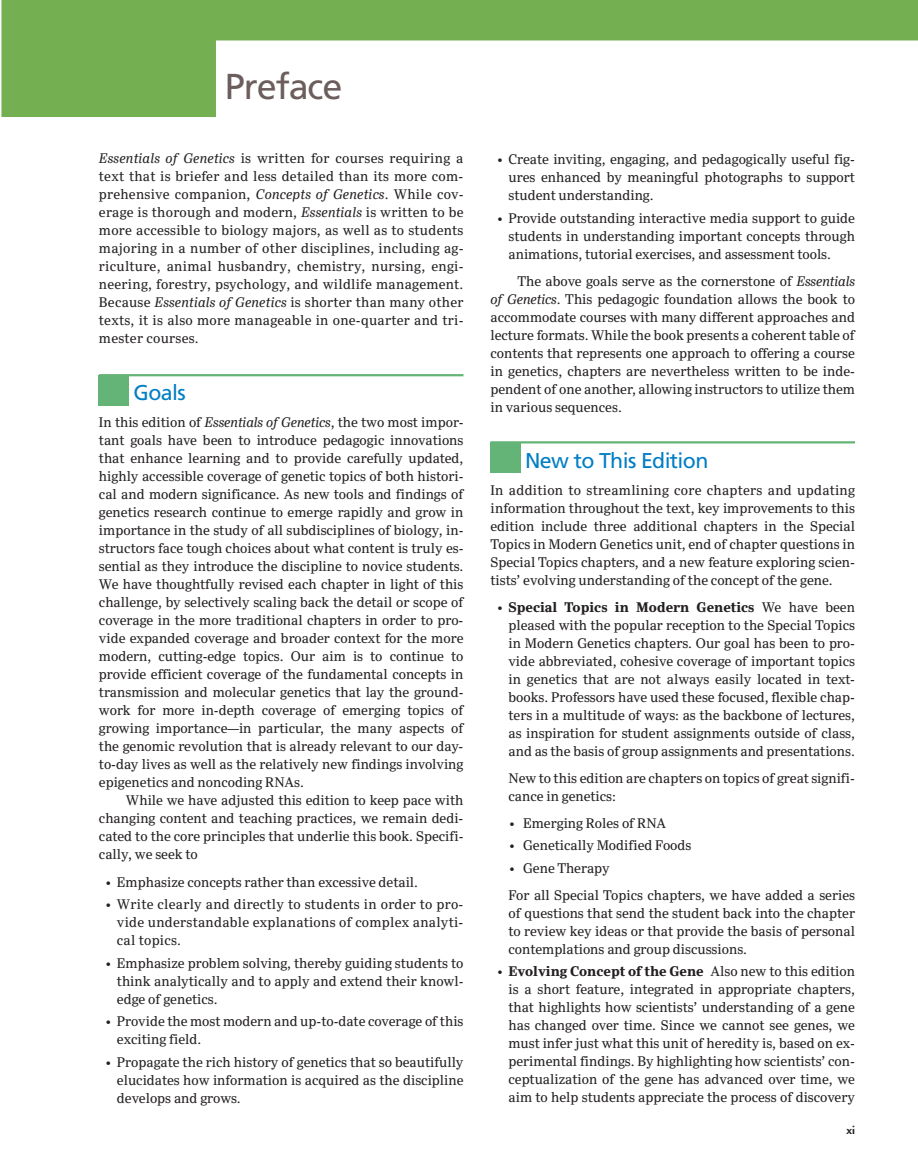
<style>
.page{position:relative;width:918px;height:1175px;background:#fff}
.page>*{position:absolute;margin:0;border:0;box-sizing:border-box;transform-origin:0 0}
.t1{font:36px "Frutiger LT Std";letter-spacing:-.03em;color:#6b5e5c}
.t2{font:21.3px "Frutiger LT Std";letter-spacing:-.03em;color:#007ec5}
.t3{font:13.5px/18px "Ysobel Pro";color:#231f20;text-align:justify}
.t4{font:700 12px "Legacy Sans ITC Std";color:#231f20}
.s1{font-style:italic}
.s2{font-size:15px}
.s3{font-weight:700}
</style>
<div class="page">
<svg style="left:1px;top:0;width:917px;height:117px"></svg>
<hr style="left:490px;top:441px;width:365px;height:2px;background:#64b477">
<div style="left:490px;top:442px;width:30px;height:30px;background:#64b477"></div>
<hr style="left:99px;top:374px;width:364px;height:2px;background:#64b477">
<div style="left:99px;top:375px;width:30px;height:30px;background:#64b477"></div>
<p class="t1" style="left:225px;top:65px;width:119px">Preface</p>
<p class="t3" style="left:99px;top:149px;width:366px"><span class="s1">Essentials of Genetics</span> is written for courses requiring a text that is briefer and less detailed than its more com&shy;prehensive companion, <span class="s1">Concepts of Genetics</span>. While cov&shy;erage is thorough and modern, <span class="s1">Essentials</span> is written to be more accessible to biology majors, as well as to students majoring in a number of other disciplines, including ag&shy;riculture, animal husbandry, chemistry, nursing, engi&shy;neering, forestry, psychology, and wildlife management.<br>Because <span class="s1">Essentials of Genetics</span> is shorter than many other texts, it is also more manageable in one-quarter and tri&shy;mester courses.</p>
<p class="t2" style="left:134px;top:380px;width:54px">Goals</p>
<p class="t3" style="left:99px;top:413px;width:366px">In this edition of <span class="s1">Essentials of Genetics</span>, the two most impor-</p>
<p class="t3" style="left:99px;top:431px;width:366px">tant goals have been to introduce pedagogic innovations</p>
<p class="t3" style="left:99px;top:449px;width:366px">that enhance learning and to provide carefully updated,</p>
<p class="t3" style="left:99px;top:467px;width:366px">highly accessible coverage of genetic topics of both histori-</p>
<p class="t3" style="left:99px;top:485px;width:366px">cal and modern significance. As new tools and findings of</p>
<p class="t3" style="left:99px;top:503px;width:366px">genetics research continue to emerge rapidly and grow in</p>
<p class="t3" style="left:99px;top:521px;width:366px">importance in the study of all subdisciplines of biology, in-</p>
<p class="t3" style="left:99px;top:539px;width:366px">structors face tough choices about what content is truly es-</p>
<p class="t3" style="left:99px;top:557px;width:366px">sential as they introduce the discipline to novice students.</p>
<p class="t3" style="left:99px;top:575px;width:366px">We have thoughtfully revised each chapter in light of this</p>
<p class="t3" style="left:99px;top:593px;width:366px">challenge, by selectively scaling back the detail or scope of</p>
<p class="t3" style="left:99px;top:611px;width:366px">coverage in the more traditional chapters in order to pro-</p>
<p class="t3" style="left:99px;top:629px;width:366px">vide expanded coverage and broader context for the more</p>
<p class="t3" style="left:99px;top:647px;width:366px">modern, cutting-edge topics. Our aim is to continue to</p>
<p class="t3" style="left:99px;top:665px;width:366px">provide efficient coverage of the fundamental concepts in</p>
<p class="t3" style="left:99px;top:683px;width:366px">transmission and molecular genetics that lay the ground-</p>
<p class="t3" style="left:99px;top:701px;width:366px">work for more in-depth coverage of emerging topics of</p>
<p class="t3" style="left:99px;top:719px;width:366px">growing importance—in particular, the many aspects of</p>
<p class="t3" style="left:99px;top:737px;width:366px">the genomic revolution that is already relevant to our day-</p>
<p class="t3" style="left:99px;top:755px;width:366px">to-day lives as well as the relatively new findings involving</p>
<p class="t3" style="left:99px;top:773px;width:206px">epigenetics and noncoding RNAs.</p>
<p class="t3" style="left:126px;top:791px;width:339px">While we have adjusted this edition to keep pace with</p>
<p class="t3" style="left:99px;top:809px;width:366px">changing content and teaching practices, we remain dedi-</p>
<p class="t3" style="left:99px;top:827px;width:366px">cated to the core principles that underlie this book. Specifi-</p>
<p class="t3" style="left:99px;top:845px;width:100px">cally, we seek to</p>
<p class="t3" style="left:105px;top:872px;width:315px"><span class="s2">•</span> Emphasize concepts rather than excessive detail.</p>
<p class="t3" style="left:117px;top:895px;width:348px;text-indent:-12px"><span class="s2">•</span> Write clearly and directly to students in order to pro&shy;vide understandable explanations of complex analyti&shy;cal topics.</p>
<p class="t3" style="left:117px;top:953px;width:348px;text-indent:-12px"><span class="s2">•</span> Emphasize problem solving, thereby guiding students to think analytically and to apply and extend their knowl&shy;edge of genetics.</p>
<p class="t3" style="left:117px;top:1012px;width:348px;text-indent:-12px"><span class="s2">•</span> Provide the most modern and up-to-date coverage of this exciting field.</p>
<p class="t3" style="left:117px;top:1052px;width:348px;text-indent:-12px"><span class="s2">•</span> Propagate the rich history of genetics that so beautifully elucidates how information is acquired as the discipline develops and grows.</p>
<p class="t3" style="left:508px;top:151px;width:348px;text-indent:-12px"><span class="s2">•</span> Create inviting, engaging, and pedagogically useful fig&shy;ures enhanced by meaningful photographs to support student understanding.</p>
<p class="t3" style="left:508px;top:209px;width:348px;text-indent:-12px"><span class="s2">•</span> Provide outstanding interactive media support to guide students in understanding important concepts through animations, tutorial exercises, and assessment tools.</p>
<p class="t3" style="left:490px;top:272px;width:366px;text-indent:27px">The above goals serve as the cornerstone of <span class="s1">Essentials of Genetics</span>. This pedagogic foundation allows the book to accommodate courses with many different approaches and lecture formats. While the book presents a coherent table of contents that represents one approach to offering a course in genetics, chapters are nevertheless written to be inde&shy;pendent of one another, allowing instructors to utilize them in various sequences.</p>
<p class="t2" style="left:525px;top:447px;width:185px">New to This Edition</p>
<p class="t3" style="left:490px;top:481px;width:366px">In addition to streamlining core chapters and updating information throughout the text, key improvements to this edition include three additional chapters in the Special Topics in Modern Genetics unit, end of chapter questions in Special Topics chapters, and a new feature exploring scien&shy;tists’ evolving understanding of the concept of the gene.</p>
<p class="t3" style="left:508px;top:598px;width:348px;text-indent:-12px"><span class="s2">•</span> <span class="s3">Special Topics in Modern Genetics</span> We have been pleased with the popular reception to the Special Topics in Modern Genetics chapters. Our goal has been to pro&shy;vide abbreviated, cohesive coverage of important topics in genetics that are not always easily located in text&shy;books. Professors have used these focused, flexible chap&shy;ters in a multitude of ways: as the backbone of lectures, as inspiration for student assignments outside of class, and as the basis of group assignments and presentations.</p>
<p class="t3" style="left:508px;top:769px;width:348px">New to this edition are chapters on topics of great signifi&shy;cance in genetics:</p>
<p class="t3" style="left:508px;top:814px;width:159px"><span class="s2">•</span> Emerging Roles of RNA</p>
<p class="t3" style="left:508px;top:836px;width:184px"><span class="s2">•</span> Genetically Modified Foods</p>
<p class="t3" style="left:508px;top:854px;width:348px;line-height:27px"><span class="s2">•</span> Gene Therapy<br>For all Special Topics chapters, we have added a series</p>
<p class="t3" style="left:508px;top:904px;width:348px">of questions that send the student back into the chapter to review key ideas or that provide the basis of personal contemplations and group discussions.</p>
<p class="t3" style="left:508px;top:962px;width:348px;text-indent:-12px"><span class="s2">•</span> <span class="s3">Evolving Concept of the Gene</span> Also new to this edition is a short feature, integrated in appropriate chapters, that highlights how scientists’ understanding of a gene has changed over time. Since we cannot see genes, we must infer just what this unit of heredity is, based on ex&shy;perimental findings. By highlighting how scientists’ con&shy;ceptualization of the gene has advanced over time, we aim to help students appreciate the process of discovery</p>
<p class="t4" style="left:847px;top:1123px;width:10px">xi</p>
</div>
